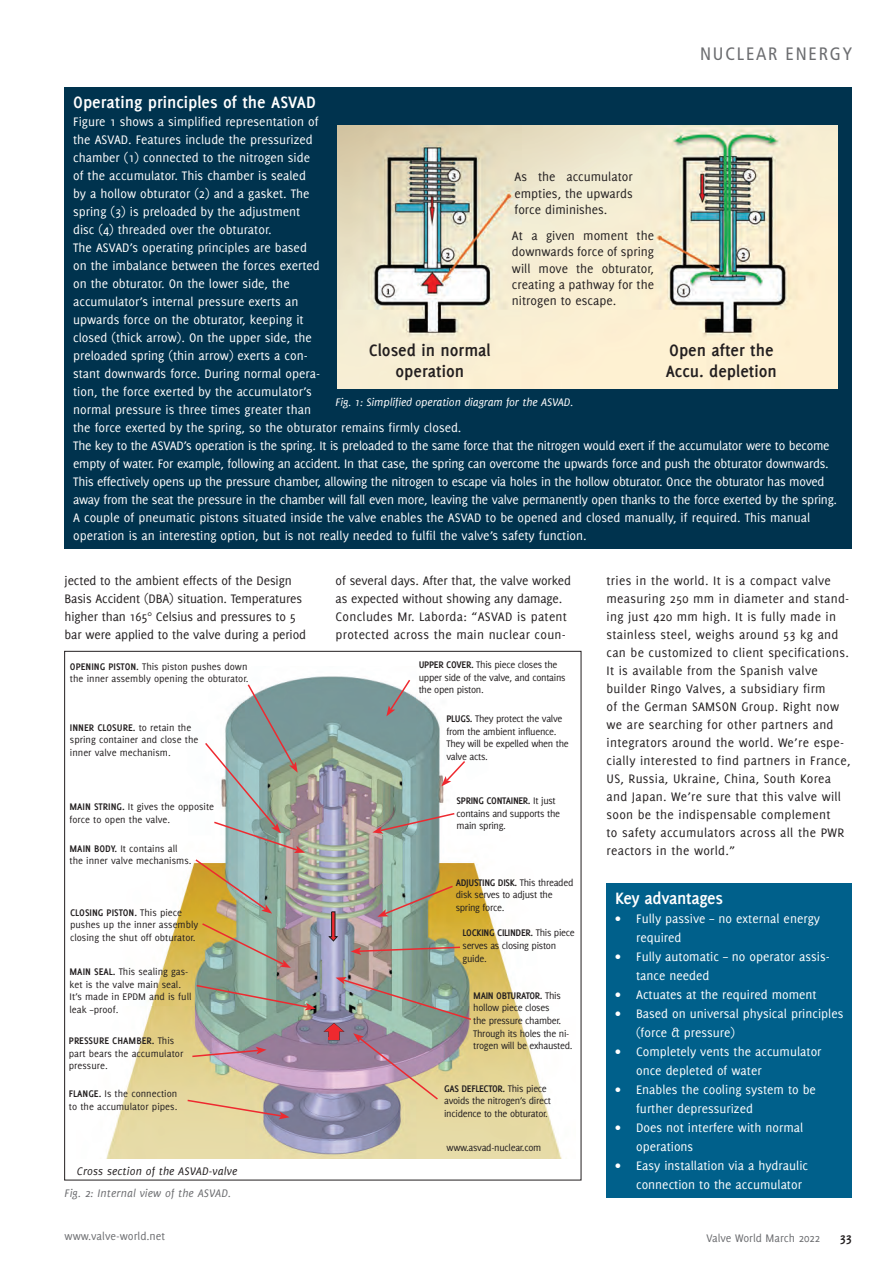
<style>
.page{position:relative;width:896px;height:1271px;background:#fff}
.page>*{position:absolute;margin:0;border:0;box-sizing:border-box;transform-origin:0 0}
.t1{font:700 18px/21.6px "Delicious";color:#231f20;text-align:center}
.t2{font:700 18px "Delicious";color:#fff}
.t3{font:condensed 18px "Frutiger";letter-spacing:.1em;color:#6c6d70}
.t4{font:700 18px "Delicious";letter-spacing:-.02em;color:#fff}
.t5{font:13.5px/18px "Delicious";color:#fff}
.t6{font:13.5px/18px "Delicious";letter-spacing:.02em;color:#231f20;text-align:justify}
.t7{font:13.5px/18px "Delicious";letter-spacing:-.01em;color:#231f20}
.t8{font:700 13.5px "Delicious";color:#231f20}
.t9{font:italic 12px "Delicious";letter-spacing:-.01em;color:#fff}
.t10{font:12px "Delicious";color:#6c6d70}
.t11{font:italic 12px "Delicious";letter-spacing:.01em;color:#6c6d70}
.t12{font:italic 12px "Delicious";letter-spacing:.01em;color:#231f20}
.t13{font:10.5px/12.6px "Delicious";letter-spacing:-.03em;color:#231f20}
.t14{font:10.5px/12.6px "Delicious";color:#231f20}
.s1{font-weight:700}
</style>
<div class="page">
<div style="left:65px;top:87px;width:786px;height:462px;background:#00334e"></div>
<div style="left:606px;top:883px;width:245px;height:314px;background:#00608b"></div>
<img style="left:337px;top:126px;width:499px;height:263px">
<img style="left:106px;top:676px;width:456px;height:482px">
<svg style="left:441px;top:759px;width:25px;height:27px"></svg>
<svg style="left:386px;top:678px;width:25px;height:38px"></svg>
<svg style="left:372px;top:812px;width:84px;height:22px"></svg>
<svg style="left:377px;top:884px;width:77px;height:33px;background:#a5a378"></svg>
<svg style="left:194px;top:683px;width:111px;height:230px"></svg>
<svg style="left:200px;top:922px;width:91px;height:46px;background:#a4a988"></svg>
<svg style="left:195px;top:984px;width:120px;height:26px;background:#909e93"></svg>
<svg style="left:191px;top:1047px;width:75px;height:11px"></svg>
<svg style="left:186px;top:1098px;width:103px;height:21px;background:#d1b898"></svg>
<svg style="left:350px;top:946px;width:111px;height:9px"></svg>
<svg style="left:328px;top:911px;width:10px;height:30px"></svg>
<img style="left:323px;top:977px;width:149px;height:124px">
<h1 class="t3" style="left:699px;top:47px;width:153px">NUCLEAR ENERGY</h1>
<h1 class="t2" style="left:73px;top:95px;width:244px">Operating principles of the ASVAD</h1>
<p class="t5" style="left:73px;top:114px;width:765px">Figure 1 shows a simplified representation of<br>the ASVAD. Features include the pressurized<br>chamber (1) connected to the nitrogen side<br>of the accumulator. This chamber is sealed<br>by a hollow obturator (2) and a gasket. The<br>spring (3) is preloaded by the adjustment<br>disc (4) threaded over the obturator.<br>The ASVAD’s operating principles are based<br>on the imbalance between the forces exerted<br>on the obturator. On the lower side, the<br>accumulator’s internal pressure exerts an<br>upwards force on the obturator, keeping it<br>closed (thick arrow). On the upper side, the<br>preloaded spring (thin arrow) exerts a con-<br>stant downwards force. During normal opera-<br>tion, the force exerted by the accumulator’s<br>normal pressure is three times greater than<br>the force exerted by the spring, so the obturator remains firmly closed.<br>The key to the ASVAD’s operation is the spring. It is preloaded to the same force that the nitrogen would exert if the accumulator were to become empty of water. For example, following an accident. In that case, the spring can overcome the upwards force and push the obturator downwards.<br>This effectively opens up the pressure chamber, allowing the nitrogen to escape via holes in the hollow obturator. Once the obturator has moved away from the seat the pressure in the chamber will fall even more, leaving the valve permanently open thanks to the force exerted by the spring.<br>A couple of pneumatic pistons situated inside the valve enables the ASVAD to be opened and closed manually, if required. This manual operation is an interesting option, but is not really needed to fulfil the valve’s safety function.</p>
<p class="t6" style="left:514px;top:170px;width:120px;line-height:16.2px">As the accumulator empties, the upwards force diminishes.</p>
<p class="t6" style="left:511px;top:228px;width:144px;line-height:16.2px">At a given moment the downwards force of spring will move the obturator, creating a pathway for the nitrogen to escape.</p>
<h1 class="t1" style="left:368px;top:340px;width:124px">Closed in normal operation</h1>
<h1 class="t1" style="left:665px;top:340px;width:113px;text-align:left">Open after the<br>Accu. depletion</h1>
<p class="t9" style="left:335px;top:398px;width:239px">Fig. 1: Simplified operation diagram for the ASVAD.</p>
<p class="t7" style="left:65px;top:572px;width:243px">jected to the ambient effects of the Design Basis Accident (DBA) situation. Temperatures higher than 165° Celsius and pressures to 5 bar were applied to the valve during a period</p>
<p class="t7" style="left:335px;top:572px;width:237px">of several days. After that, the valve worked as expected without showing any damage.<br>Concludes Mr. Laborda: “ASVAD is patent protected across the main nuclear coun-</p>
<p class="t6" style="left:606px;top:572px;width:245px;text-align:left">tries in the world. It is a compact valve measuring 250 mm in diameter and stand&shy;ing just 420 mm high. It is fully made in stainless steel, weighs around 53 kg and can be customized to client specifications.<br>It is available from the Spanish valve builder Ringo Valves, a subsidiary firm<br>of the German SAMSON Group. Right now we are searching for other partners and integrators around the world. We’re espe&shy;cially interested to find partners in France, US, Russia, Ukraine, China, South Korea and Japan. We’re sure that this valve will soon be the indispensable complement<br>to safety accumulators across all the PWR reactors in the world.”</p>
<p class="t13" style="left:418px;top:659px;width:148px"><span class="s1">UPPER COVER.</span> This piece closes the upper side of the valve, and contains the open piston.</p>
<p class="t13" style="left:446px;top:713px;width:124px"><span class="s1">PLUGS.</span> They protect the valve from the ambient influence.<br>They will be expelled when the valve acts.</p>
<p class="t13" style="left:456px;top:795px;width:105px"><span class="s1">SPRING CONTAINER.</span> It just contains and supports the main spring.</p>
<p class="t14" style="left:70px;top:660px;width:180px"><span class="s1">OPENING PISTON.</span> This piston pushes down the inner assembly opening the obturator.</p>
<p class="t14" style="left:70px;top:721px;width:130px"><span class="s1">INNER CLOSURE.</span> to retain the spring container and close the inner valve mechanism.</p>
<p class="t14" style="left:69px;top:801px;width:146px"><span class="s1">MAIN STRING.</span> It gives the opposite force to open the valve.</p>
<p class="t14" style="left:69px;top:842px;width:123px"><span class="s1">MAIN BODY.</span> It contains all the inner valve mechanisms.</p>
<p class="t14" style="left:70px;top:906px;width:130px"><span class="s1">CLOSING PISTON.</span> This piece pushes up the inner assembly closing the shut off obturator.</p>
<p class="t14" style="left:69px;top:966px;width:124px"><span class="s1">MAIN SEAL.</span> This sealing gas&shy;ket is the valve main seal.<br>It’s made in EPDM and is full leak –proof.</p>
<p class="t14" style="left:69px;top:1035px;width:116px"><span class="s1">PRESSURE CHAMBER.</span> This part bears the accumulator pressure.</p>
<p class="t14" style="left:69px;top:1088px;width:110px"><span class="s1">FLANGE.</span> Is the connection to the accumulator pipes.</p>
<p class="t12" style="left:77px;top:1166px;width:162px">Cross section of the ASVAD-valve</p>
<p class="t11" style="left:65px;top:1189px;width:168px">Fig. 2: Internal view of the ASVAD.</p>
<p class="t13" style="left:455px;top:876px;width:119px"><span class="s1">ADJUSTING DISK.</span> This threaded disk serves to adjust the spring force.</p>
<p class="t13" style="left:462px;top:927px;width:114px"><span class="s1">LOCKING CILINDER.</span> This piece serves as closing piston guide.</p>
<p class="t13" style="left:473px;top:989px;width:101px"><span class="s1">MAIN OBTURATOR.</span> This hollow piece closes<br>the pressure chamber.<br>Through its holes the ni&shy;trogen will be exhausted.</p>
<p class="t13" style="left:444px;top:1082px;width:108px"><span class="s1">GAS DEFLECTOR.</span> This piece avoids the nitrogen’s direct incidence to the obturator.</p>
<p class="t13" style="left:446px;top:1141px;width:96px">www.asvad-nuclear.com</p>
<h1 class="t4" style="left:614px;top:891px;width:109px">Key advantages</h1>
<p class="t5" style="left:636px;top:909px;width:185px;line-height:19px;text-indent:-21px">• Fully passive – no external energy required</p>
<p class="t5" style="left:636px;top:947px;width:195px;line-height:19px;text-indent:-21px">• Fully automatic – no operator assis&shy;tance needed</p>
<p class="t5" style="left:614px;top:986px;width:203px">• Actuates at the required moment</p>
<p class="t5" style="left:636px;top:1004px;width:209px;line-height:19px;text-indent:-21px">• Based on universal physical principles (force &amp; pressure)</p>
<p class="t5" style="left:636px;top:1042px;width:187px;line-height:19px;text-indent:-21px">• Completely vents the accumulator once depleted of water</p>
<p class="t5" style="left:636px;top:1080px;width:181px;line-height:19px;text-indent:-21px">• Enables the cooling system to be further depressurized</p>
<p class="t5" style="left:636px;top:1118px;width:168px;line-height:19px;text-indent:-21px">• Does not interfere with normal operations</p>
<p class="t5" style="left:636px;top:1156px;width:173px;line-height:19px;text-indent:-21px">• Easy installation via a hydraulic connection to the accumulator</p>
<p class="t10" style="left:65px;top:1231px;width:102px">www.valve-world.net</p>
<p class="t10" style="left:706px;top:1233px;width:115px">Valve World March 2022</p>
<p class="t8" style="left:839px;top:1232px;width:14px">33</p>
</div>
